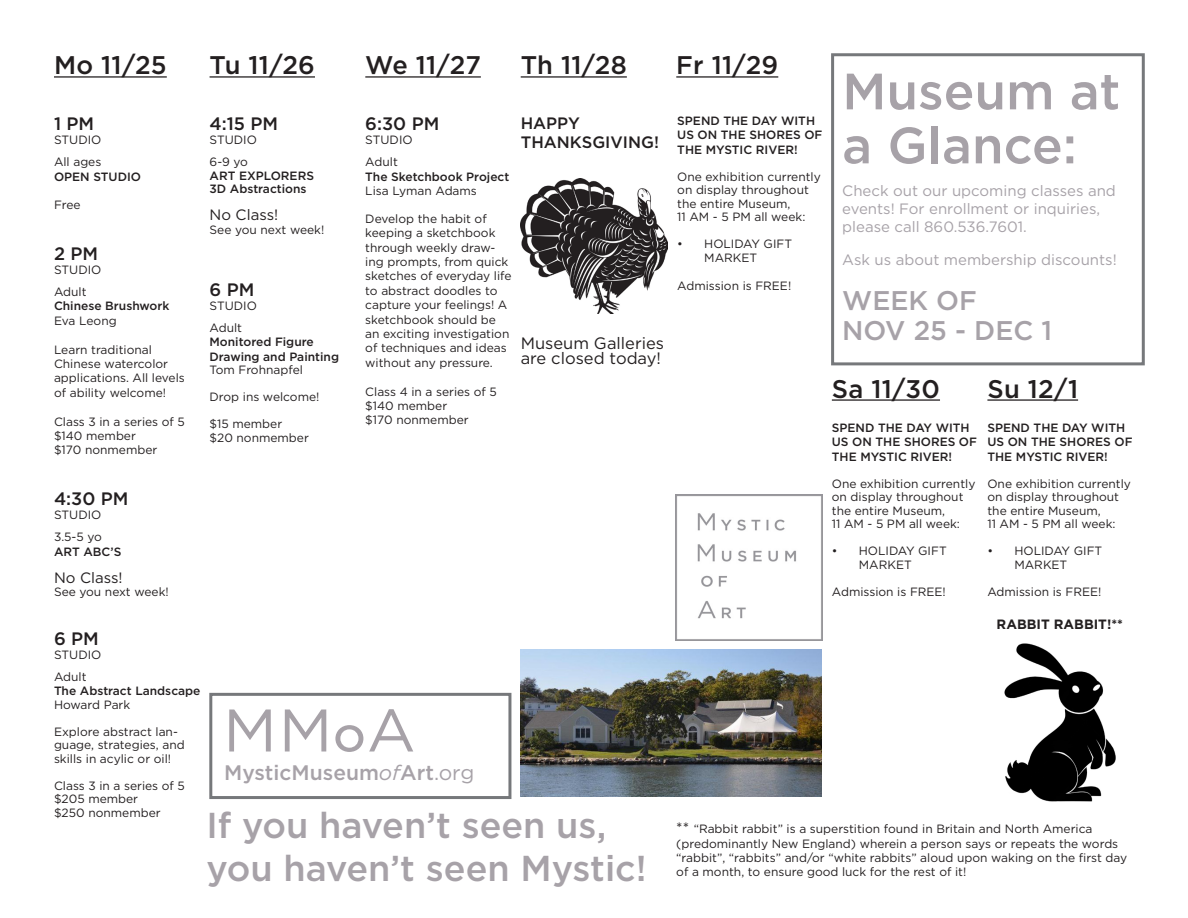
<style>
.page{position:relative;width:1188px;height:918px;background:#fff}
.page>*{position:absolute;margin:0;border:0;box-sizing:border-box;transform-origin:0 0}
.t1{font:500 51px/54px "Gotham";color:#a7a2a8}
.t2{font:500 36px "Gotham";color:#a7a2a8}
.t3{font:500 27px "Gotham";color:#a7a2a8}
.t4{font:500 25.5px "Gotham";letter-spacing:.01em;color:#231f20}
.t5{font:500 21px "Gotham";color:#a7a2a8}
.t6{font:500 18px "Gotham";color:#231f20}
.t7{font:16.5px/14.4px "Gotham";color:#231f20}
.t8{font:500 16.5px "Gotham";color:#231f20}
.t9{font:15px/18px "Gotham";color:#a7a2a8}
.t10{font:15px "Gotham";color:#231f20}
.t11{font:700 13.5px "Gotham";color:#231f20}
.t12{font:12px/14.4px "Gotham";color:#231f20}
.t13{font:500 12px/14.4px "Gotham";color:#231f20}
.s1{font-weight:400;font-style:italic}
.s2{font-weight:400}
.s3{font-size:15px}
</style>
<div class="page">
<hr style="left:54px;top:76px;width:113px;height:2px;background:#231f20">
<hr style="left:210px;top:76px;width:105px;height:2px;background:#231f20">
<hr style="left:365px;top:76px;width:116px;height:2px;background:#231f20">
<hr style="left:521px;top:76px;width:106px;height:2px;background:#231f20">
<hr style="left:676px;top:76px;width:102px;height:2px;background:#231f20">
<hr style="left:832px;top:399px;width:108px;height:2px;background:#231f20">
<hr style="left:987px;top:399px;width:91px;height:2px;background:#231f20">
<div style="left:831px;top:53px;width:314px;height:312px;border:3px solid #76787b"></div>
<div style="left:209px;top:693px;width:302px;height:106px;border:3px solid #76787b"></div>
<img style="left:676px;top:494px;width:146px;height:147px">
<img style="left:521px;top:650px;width:301px;height:146px">
<img style="left:521px;top:178px;width:147px;height:136px">
<img style="left:1004px;top:643px;width:112px;height:159px">
<svg style="left:229px;top:710px;width:42px;height:42px"></svg>
<svg style="left:285px;top:710px;width:41px;height:42px"></svg>
<svg style="left:335px;top:725px;width:28px;height:27px"></svg>
<svg style="left:369px;top:709px;width:44px;height:43px"></svg>
<p class="t4" style="left:54px;top:49px;width:114px">Mo 11/25</p>
<p class="t4" style="left:210px;top:49px;width:107px">Tu 11/26</p>
<p class="t4" style="left:365px;top:49px;width:117px">We 11/27</p>
<p class="t4" style="left:521px;top:49px;width:108px">Th 11/28</p>
<p class="t4" style="left:676px;top:49px;width:104px">Fr 11/29</p>
<p class="t1" style="left:842px;top:64px;width:280px">Museum at a Glance:</p>
<p class="t9" style="left:842px;top:182px;width:275px">Check out our upcoming classes and events! For enrollment or inquiries, please call 860.536.7601.</p>
<p class="t9" style="left:842px;top:251px;width:276px">Ask us about membership discounts!</p>
<p class="t3" style="left:842px;top:283px;width:136px">WEEK OF</p>
<p class="t3" style="left:842px;top:313px;width:211px">NOV 25 - DEC 1</p>
<p class="t13" style="left:677px;top:114px;width:147px">SPEND THE DAY WITH<br>US ON THE SHORES OF<br>THE MYSTIC RIVER!</p>
<p class="t12" style="left:677px;top:170px;width:145px;line-height:13.5px">One exhibition currently on display throughout the entire Museum,<br>11 AM - 5 PM all week:</p>
<p class="t12" style="left:704px;top:237px;width:89px;line-height:13.5px;text-indent:-27px">• HOLIDAY GIFT<br>MARKET</p>
<p class="t12" style="left:677px;top:278px;width:116px">Admission is FREE!</p>
<p class="t8" style="left:521px;top:112px;width:61px">HAPPY</p>
<p class="t8" style="left:521px;top:132px;width:140px">THANKSGIVING!</p>
<p class="t6" style="left:365px;top:112px;width:76px">6:30 PM</p>
<p class="t12" style="left:365px;top:133px;width:49px">STUDIO</p>
<p class="t12" style="left:365px;top:154px;width:34px">Adult</p>
<p class="t13" style="left:365px;top:169px;width:146px">The Sketchbook Project</p>
<p class="t12" style="left:365px;top:183px;width:113px">Lisa Lyman Adams</p>
<p class="t12" style="left:365px;top:211px;width:148px">Develop the habit of keeping a sketchbook through weekly draw&shy;ing prompts, from quick sketches of everyday life to abstract doodles to capture your feelings! A sketchbook should be an exciting investigation of techniques and ideas without any pressure.</p>
<p class="t12" style="left:365px;top:384px;width:133px">Class 4 in a series of 5</p>
<p class="t12" style="left:365px;top:398px;width:105px">$140 member $170 nonmember</p>
<p class="t6" style="left:54px;top:112px;width:42px">1 PM</p>
<p class="t12" style="left:54px;top:133px;width:49px">STUDIO</p>
<p class="t12" style="left:54px;top:154px;width:49px">All ages</p>
<p class="t13" style="left:54px;top:169px;width:89px">OPEN STUDIO</p>
<p class="t12" style="left:54px;top:198px;width:28px">Free</p>
<p class="t6" style="left:54px;top:242px;width:46px">2 PM</p>
<p class="t12" style="left:54px;top:262px;width:49px">STUDIO</p>
<p class="t12" style="left:54px;top:284px;width:34px">Adult</p>
<p class="t13" style="left:54px;top:299px;width:117px">Chinese Brushwork</p>
<p class="t12" style="left:54px;top:313px;width:64px">Eva Leong</p>
<p class="t12" style="left:54px;top:342px;width:132px">Learn traditional<br>Chinese watercolor applications. All levels of ability welcome!</p>
<p class="t12" style="left:54px;top:414px;width:132px">Class 3 in a series of 5</p>
<p class="t12" style="left:54px;top:428px;width:83px">$140 member</p>
<p class="t12" style="left:54px;top:443px;width:105px">$170 nonmember</p>
<p class="t6" style="left:54px;top:487px;width:76px">4:30 PM</p>
<p class="t12" style="left:54px;top:508px;width:49px">STUDIO</p>
<p class="t12" style="left:54px;top:529px;width:49px">3.5-5 yo</p>
<p class="t13" style="left:54px;top:544px;width:69px">ART ABC’S</p>
<p class="t10" style="left:54px;top:568px;width:70px">No Class!</p>
<p class="t12" style="left:54px;top:584px;width:116px">See you next week!</p>
<p class="t6" style="left:54px;top:627px;width:46px">6 PM</p>
<p class="t12" style="left:54px;top:647px;width:49px">STUDIO</p>
<p class="t12" style="left:54px;top:669px;width:34px">Adult</p>
<p class="t13" style="left:54px;top:684px;width:148px">The Abstract Landscape</p>
<p class="t12" style="left:54px;top:697px;width:78px">Howard Park</p>
<p class="t12" style="left:54px;top:725px;width:132px;line-height:13.5px">Explore abstract lan&shy;guage, strategies, and skills in acylic or oil!</p>
<p class="t12" style="left:54px;top:778px;width:132px">Class 3 in a series of 5</p>
<p class="t12" style="left:54px;top:792px;width:86px">$205 member</p>
<p class="t12" style="left:54px;top:805px;width:108px">$250 nonmember</p>
<p class="t6" style="left:210px;top:112px;width:70px">4:15 PM</p>
<p class="t12" style="left:210px;top:133px;width:49px">STUDIO</p>
<p class="t12" style="left:210px;top:154px;width:40px">6-9 yo</p>
<p class="t13" style="left:210px;top:168px;width:106px">ART EXPLORERS</p>
<p class="t13" style="left:210px;top:182px;width:99px">3D Abstractions</p>
<p class="t10" style="left:210px;top:205px;width:70px">No Class!</p>
<p class="t12" style="left:210px;top:222px;width:116px">See you next week!</p>
<p class="t6" style="left:210px;top:278px;width:46px">6 PM</p>
<p class="t12" style="left:210px;top:298px;width:49px">STUDIO</p>
<p class="t12" style="left:210px;top:320px;width:34px">Adult</p>
<p class="t13" style="left:210px;top:335px;width:106px">Monitored Figure</p>
<p class="t13" style="left:210px;top:349px;width:131px">Drawing and Painting</p>
<p class="t12" style="left:210px;top:363px;width:95px">Tom Frohnapfel</p>
<p class="t12" style="left:210px;top:390px;width:111px">Drop ins welcome!</p>
<p class="t12" style="left:210px;top:417px;width:74px">$15 member</p>
<p class="t12" style="left:210px;top:430px;width:101px">$20 nonmember</p>
<p class="t7" style="left:521px;top:336px;width:145px">Museum Galleries are closed today!</p>
<p class="t4" style="left:832px;top:372px;width:110px">Sa 11/30</p>
<p class="t4" style="left:987px;top:372px;width:92px">Su 12/1</p>
<p class="t13" style="left:832px;top:420px;width:147px">SPEND THE DAY WITH<br>US ON THE SHORES OF<br>THE MYSTIC RIVER!</p>
<p class="t12" style="left:832px;top:476px;width:145px;line-height:13.5px">One exhibition currently on display throughout the entire Museum,<br>11 AM - 5 PM all week:</p>
<p class="t12" style="left:859px;top:544px;width:89px;line-height:13.5px;text-indent:-27px">• HOLIDAY GIFT<br>MARKET</p>
<p class="t12" style="left:832px;top:585px;width:116px">Admission is FREE!</p>
<p class="t13" style="left:987px;top:420px;width:147px">SPEND THE DAY WITH<br>US ON THE SHORES OF<br>THE MYSTIC RIVER!</p>
<p class="t12" style="left:987px;top:476px;width:145px;line-height:13.5px">One exhibition currently on display throughout the entire Museum,<br>11 AM - 5 PM all week:</p>
<p class="t12" style="left:1014px;top:544px;width:89px;line-height:13.5px;text-indent:-27px">• HOLIDAY GIFT<br>MARKET</p>
<p class="t12" style="left:987px;top:585px;width:116px">Admission is FREE!</p>
<p class="t11" style="left:997px;top:615px;width:128px">RABBIT RABBIT!**</p>
<p class="t5" style="left:224px;top:759px;width:252px">MysticMuseum<span class="s1">of</span>Art<span class="s2">.org</span></p>
<p class="t2" style="left:206px;top:802px;width:401px">If you haven’t seen us,</p>
<p class="t2" style="left:206px;top:845px;width:442px">you haven’t seen Mystic!</p>
<p class="t12" style="left:676px;top:822px;width:453px"><span class="s3">**</span> “Rabbit rabbit” is a superstition found in Britain and North America (predominantly New England) wherein a person says or repeats the words “rabbit”, “rabbits” and/or “white rabbits” aloud upon waking on the first day of a month, to ensure good luck for the rest of it!</p>
</div>
